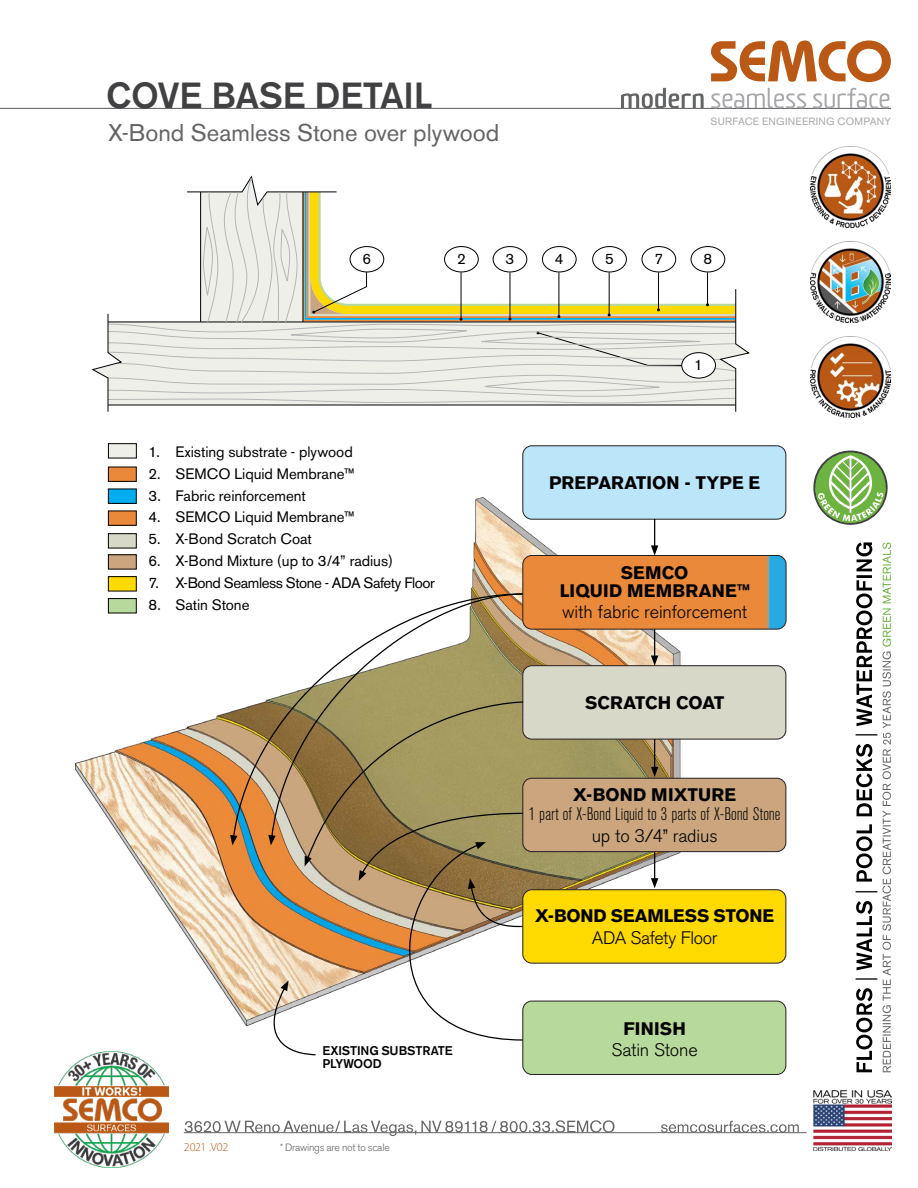
<style>
.page{position:relative;width:918px;height:1188px;background:#fff}
.page>*{position:absolute;margin:0;border:0;box-sizing:border-box;transform-origin:0 0}
.t1{font:500 36px "Akzidenz Grotesk BE";letter-spacing:-.005em;color:#414042}
.t2{font:24px "Akzidenz Grotesk BE";color:#636466}
.t3{font:700 18px/18px "Akzidenz Grotesk BE";letter-spacing:.005em;color:#000;text-align:center}
.t4{font:300 18px "Akzidenz Grotesk BE";letter-spacing:-.005em;color:#000}
.t5{font:300 condensed 18px "Akzidenz Grotesk BE";letter-spacing:.005em;color:#000}
.t6{font:300 18px "Akzidenz Grotesk BE";letter-spacing:-.025em;color:#000}
.t7{font:15px "Akzidenz Grotesk BE";letter-spacing:-.005em;color:#000}
.t8{font:15px "Akzidenz Grotesk BE";letter-spacing:-.03em;color:#000}
.t9{font:500 12.6px/13.5px "Akzidenz Grotesk BE";letter-spacing:-.01em;color:#000}
.t10{font:300 12px "Myriad Pro";letter-spacing:-.025em;color:#b95915}
.t11{font:10.5px "Akzidenz Grotesk BE";letter-spacing:.025em;color:#a7a9ac}
.t12{font:300 10.5px "Akzidenz Grotesk BE";letter-spacing:-.02em;color:#636466}
</style>
<div class="page">
<img style="left:76px;top:491px;width:605px;height:534px">
<div style="left:523px;top:446px;width:263px;height:73px;background:#bbe6fa;border-radius:9px"></div>
<div style="left:523px;top:445px;width:263px;height:75px;border:1px solid #241f21;border-radius:9px"></div>
<div style="left:523px;top:666px;width:263px;height:73px;background:#d8d8c9;border-radius:9px"></div>
<div style="left:523px;top:665px;width:263px;height:74px;border:1px solid #241f21;border-radius:9px"></div>
<hr style="left:654px;top:739px;width:1px;height:30px;background:#000">
<svg style="left:651px;top:767px;width:7px;height:10px"></svg>
<hr style="left:654px;top:850px;width:1px;height:31px;background:#000">
<svg style="left:651px;top:878px;width:7px;height:10px"></svg>
<svg style="left:232px;top:593px;width:292px;height:246px"></svg>
<svg style="left:230px;top:835px;width:7px;height:10px"></svg>
<svg style="left:249px;top:701px;width:275px;height:356px"></svg>
<div style="left:108px;top:444px;width:28px;height:14px;background:#efefea"></div>
<div style="left:108px;top:443px;width:29px;height:15px;border:1px solid #000"></div>
<div style="left:108px;top:467px;width:28px;height:14px;background:#ea893a"></div>
<div style="left:108px;top:467px;width:29px;height:15px;border:1px solid #000"></div>
<div style="left:108px;top:511px;width:28px;height:14px;background:#ea893a"></div>
<div style="left:108px;top:511px;width:29px;height:15px;border:1px solid #000"></div>
<div style="left:108px;top:534px;width:28px;height:14px;background:#d8d8c9"></div>
<div style="left:108px;top:533px;width:29px;height:15px;border:1px solid #000"></div>
<div style="left:108px;top:489px;width:28px;height:14px;background:#00aeef"></div>
<div style="left:108px;top:489px;width:29px;height:15px;border:1px solid #000"></div>
<div style="left:108px;top:555px;width:28px;height:14px;background:#caa57d"></div>
<div style="left:108px;top:554px;width:29px;height:16px;border:1px solid #000"></div>
<div style="left:108px;top:577px;width:28px;height:14px;background:#ffda00"></div>
<div style="left:108px;top:576px;width:29px;height:15px;border:1px solid #000"></div>
<div style="left:108px;top:599px;width:28px;height:14px;background:#b8d99c"></div>
<div style="left:108px;top:598px;width:29px;height:15px;border:1px solid #000"></div>
<svg style="left:91px;top:175px;width:659px;height:237px"></svg>
<div style="left:523px;top:890px;width:263px;height:73px;background:#ffda00;border-radius:9px"></div>
<div style="left:523px;top:889px;width:263px;height:74px;border:1px solid #241f21;border-radius:9px"></div>
<div style="left:523px;top:1001px;width:263px;height:73px;background:#b8d99c;border-radius:9px"></div>
<div style="left:523px;top:1001px;width:263px;height:74px;border:1px solid #241f21;border-radius:9px"></div>
<div style="left:523px;top:778px;width:263px;height:74px;background:#caa57d;border-radius:9px"></div>
<div style="left:523px;top:778px;width:263px;height:74px;border:1px solid #241f21;border-radius:9px"></div>
<svg style="left:523px;top:519px;width:263px;height:147px"></svg>
<div style="left:523px;top:555px;width:263px;height:74px;border:1px solid #241f21;border-radius:9px"></div>
<hr style="left:184px;top:1132px;width:622px;height:1px;background:#636466">
<svg style="left:185px;top:1120px;width:614px;height:16px"></svg>
<img style="left:813px;top:1090px;width:78px;height:61px">
<img style="left:55px;top:1051px;width:114px;height:117px">
<svg style="left:813px;top:451px;width:75px;height:74px"></svg>
<svg style="left:815px;top:455px;width:71px;height:68px"></svg>
<hr style="left:0;top:108px;width:891px;height:1px;background:#58595b">
<svg style="left:621px;top:88px;width:83px;height:20px"></svg>
<svg style="left:711px;top:40px;width:180px;height:42px"></svg>
<svg style="left:711px;top:88px;width:178px;height:21px"></svg>
<svg style="left:856px;top:542px;width:21px;height:530px"></svg>
<img style="left:810px;top:146px;width:81px;height:81px">
<img style="left:810px;top:241px;width:81px;height:81px">
<img style="left:810px;top:337px;width:81px;height:81px">
<svg style="left:883px;top:542px;width:8px;height:530px"></svg>
<h1 class="t1" style="left:106px;top:73px;width:327px">COVE BASE DETAIL</h1>
<h2 class="t2" style="left:108px;top:118px;width:393px">X-Bond Seamless Stone over plywood</h2>
<p class="t11" style="left:710px;top:115px;width:182px">SURFACE ENGINEERING COMPANY</p>
<p class="t7" style="left:363px;top:250px;width:10px">6</p>
<p class="t7" style="left:457px;top:250px;width:10px">2</p>
<p class="t7" style="left:506px;top:250px;width:10px">3</p>
<p class="t7" style="left:555px;top:250px;width:10px">4</p>
<p class="t7" style="left:605px;top:250px;width:10px">5</p>
<p class="t7" style="left:654px;top:250px;width:10px">7</p>
<p class="t7" style="left:704px;top:250px;width:10px">8</p>
<p class="t7" style="left:148px;top:443px;width:206px">1. Existing substrate - plywood</p>
<p class="t7" style="left:148px;top:464px;width:207px">2. SEMCO Liquid Membrane™</p>
<p class="t7" style="left:148px;top:486px;width:159px">3. Fabric reinforcement</p>
<p class="t7" style="left:148px;top:508px;width:207px">4. SEMCO Liquid Membrane™</p>
<p class="t7" style="left:148px;top:530px;width:165px">5. X-Bond Scratch Coat</p>
<p class="t7" style="left:148px;top:552px;width:246px">6. X-Bond Mixture (up to 3/4” radius)</p>
<p class="t8" style="left:148px;top:574px;width:288px">7. X-Bond Seamless Stone - ADA Safety Floor</p>
<p class="t7" style="left:148px;top:596px;width:102px">8. Satin Stone</p>
<p class="t9" style="left:322px;top:1044px;width:132px">EXISTING SUBSTRATE<br>PLYWOOD</p>
<p class="t10" style="left:184px;top:1140px;width:46px">2021 .V02</p>
<p class="t12" style="left:280px;top:1141px;width:111px">* Drawings are not to scale</p>
<p class="t7" style="left:694px;top:356px;width:10px">1</p>
<p class="t3" style="left:549px;top:474px;width:212px">PREPARATION - TYPE E</p>
<p class="t3" style="left:560px;top:564px;width:191px">SEMCO<br>LIQUID MEMBRANE™</p>
<p class="t4" style="left:562px;top:602px;width:186px">with fabric reinforcement</p>
<p class="t3" style="left:585px;top:694px;width:141px">SCRATCH COAT</p>
<p class="t3" style="left:573px;top:786px;width:165px">X-BOND MIXTURE</p>
<p class="t5" style="left:529px;top:805px;width:253px">1 part of X-Bond Liquid to 3 parts of X-Bond Stone</p>
<p class="t4" style="left:592px;top:826px;width:127px">up to 3/4” radius</p>
<p class="t3" style="left:535px;top:907px;width:240px">X-BOND SEAMLESS STONE</p>
<p class="t6" style="left:592px;top:928px;width:127px">ADA Safety Floor</p>
<p class="t3" style="left:623px;top:1020px;width:64px">FINISH</p>
<p class="t4" style="left:611px;top:1040px;width:88px">Satin Stone</p>
</div>
